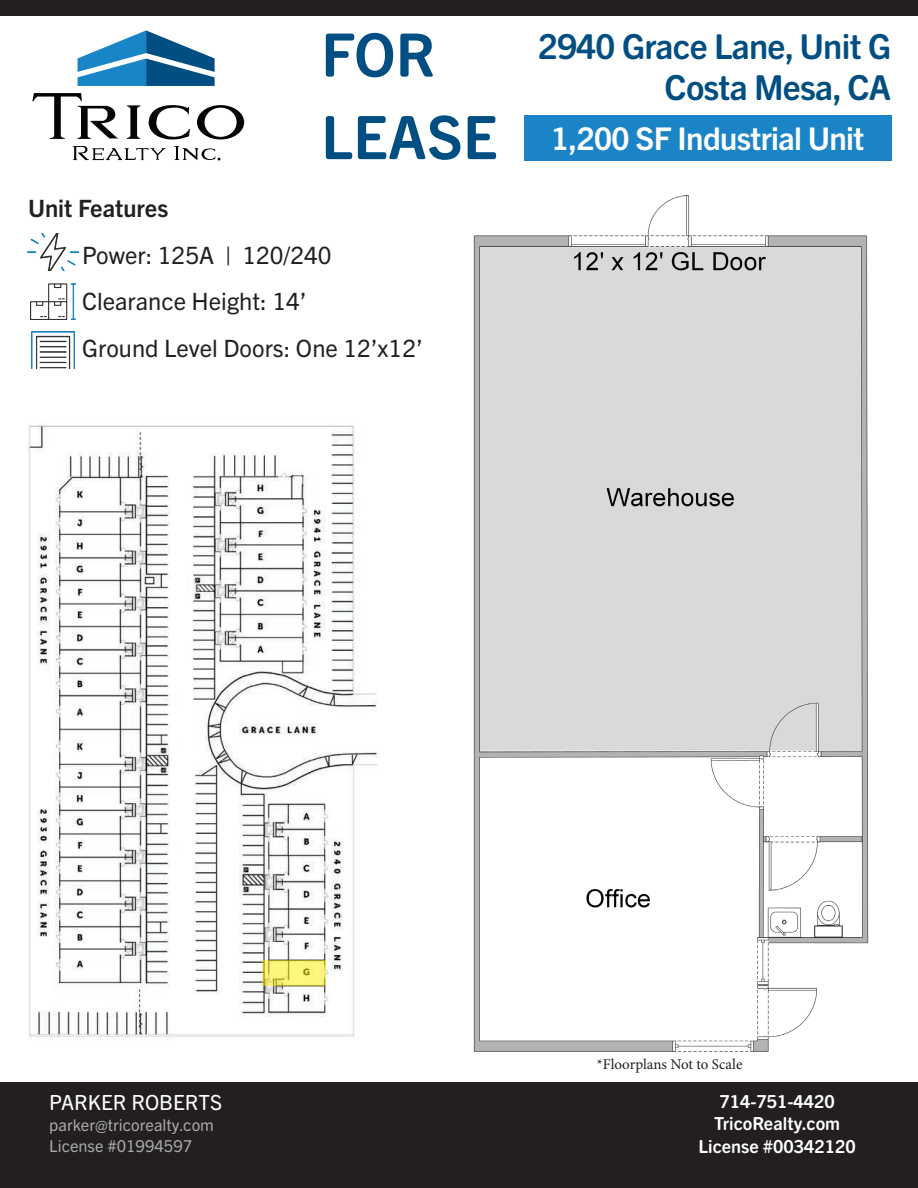
<style>
.page{position:relative;width:918px;height:1188px;background:#fff}
.page>*{position:absolute;margin:0;border:0;box-sizing:border-box;transform-origin:0 0}
.t1{font:700 60px/82.5px "Trade Gothic Next SR Pro";color:#014f82}
.t2{font:700 34.5px/41.4px "Trade Gothic Next SR Pro";letter-spacing:-.02em;color:#014f82;text-align:right}
.t3{font:700 31.35px "Trade Gothic Next LT Pro";letter-spacing:-.02em;color:#fff}
.t4{font:23.85px/46.5px "Trade Gothic Next LT Pro";color:#231f20}
.t5{font:700 23.85px "Trade Gothic Next LT Pro";color:#231f20}
.t6{font:20.85px "Trade Gothic Next SR Pro";color:#fff}
.t7{font:700 18px/22.5px "Trade Gothic Next SR Pro";color:#fff;text-align:center}
.t8{font:16.5px/21px "Trade Gothic Next SR Pro";color:#a8a9ad}
.t9{font:15px "Minion Pro";color:#231f20}
</style>
<div class="page">
<img style="left:28px;top:423px;width:350px;height:615px">
<div style="left:0;top:1082px;width:918px;height:106px;background:#231f20"></div>
<div style="left:0;top:0;width:918px;height:15px;background:#231f20"></div>
<img style="left:473px;top:196px;width:396px;height:856px">
<div style="left:524px;top:115px;width:367px;height:45px;background:#1b84c7"></div>
<img style="left:27px;top:234px;width:52px;height:36px">
<img style="left:30px;top:283px;width:45px;height:37px">
<img style="left:31px;top:332px;width:44px;height:36px">
<svg style="left:262px;top:960px;width:63px;height:26px;background:#ece56d"></svg>
<svg style="left:32px;top:93px;width:87px;height:46px"></svg>
<svg style="left:127px;top:105px;width:13px;height:34px"></svg>
<svg style="left:148px;top:105px;width:42px;height:35px"></svg>
<svg style="left:197px;top:105px;width:47px;height:34px"></svg>
<svg style="left:78px;top:30px;width:137px;height:56px"></svg>
<svg style="left:73px;top:146px;width:92px;height:14px"></svg>
<svg style="left:174px;top:146px;width:46px;height:15px"></svg>
<h1 class="t1" style="left:321px;top:10px;width:178px">FOR<br>LEASE</h1>
<p class="t5" style="left:28px;top:192px;width:142px">Unit Features</p>
<p class="t4" style="left:82px;top:230px;width:342px">Power: 125A | 120/240<br>Clearance Height: 14’<br>Ground Level Doors: One 12’x12’</p>
<h2 class="t2" style="left:538px;top:23px;width:354px">2940 Grace Lane, Unit G<br>Costa Mesa, CA</h2>
<h3 class="t3" style="left:551px;top:117px;width:315px">1,200 SF Industrial Unit</h3>
<p class="t6" style="left:49px;top:1088px;width:174px">PARKER ROBERTS</p>
<p class="t8" style="left:49px;top:1114px;width:166px">parker@tricorealty.com<br>License #01994597</p>
<p class="t9" style="left:597px;top:1054px;width:147px">*Floorplans Not to Scale</p>
<p class="t7" style="left:699px;top:1089px;width:159px">714-751-4420<br>TricoRealty.com<br>License #00342120</p>
</div>
